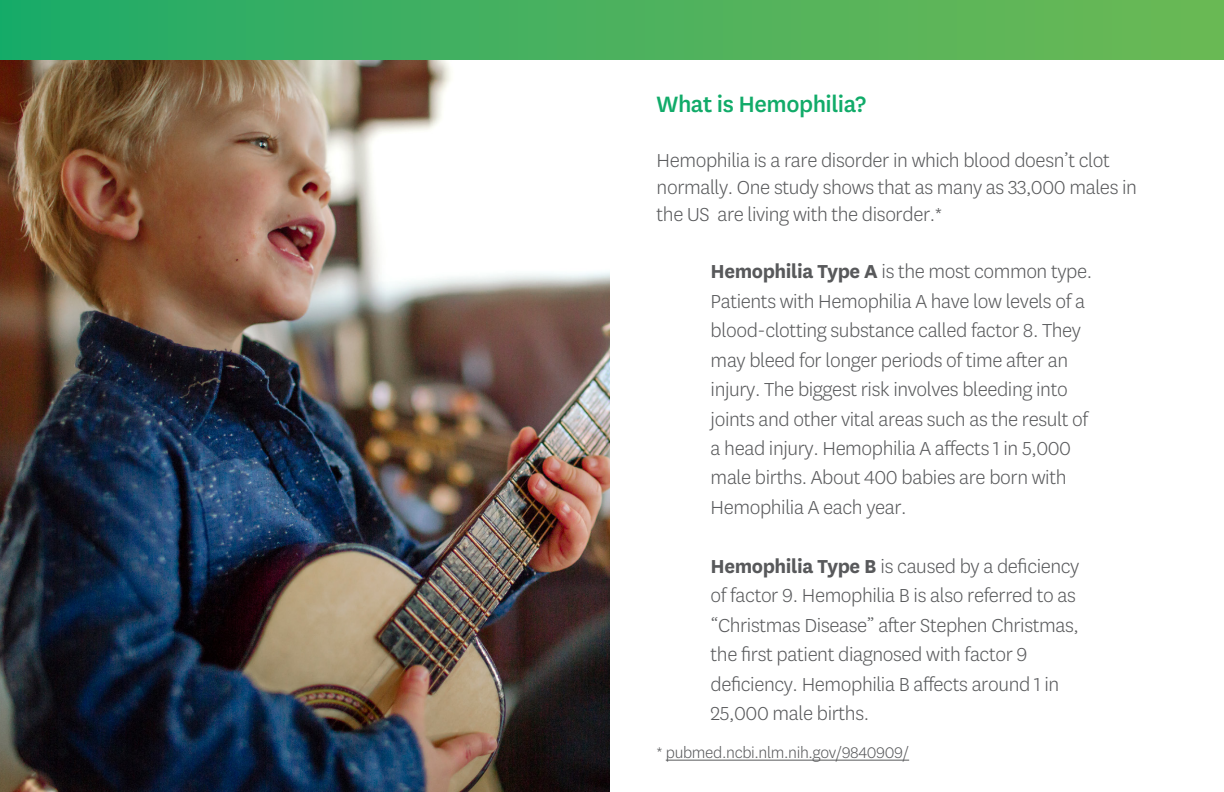
<style>
.page{position:relative;width:1224px;height:792px;background:#fff}
.page>*{position:absolute;margin:0;border:0;box-sizing:border-box;transform-origin:0 0}
.t1{font:500 26px "Centene Sans";letter-spacing:-.02em;color:#11ab69}
.t2{font:300 22px/29.4px "Centene Sans";letter-spacing:-.02em;color:#58595b}
.t3{font:300 18px "Centene Sans";letter-spacing:-.02em;color:#58595b}
.s1{font-weight:700}
</style>
<div class="page">
<img style="left:0;top:60px;width:610px;height:732px">
<div style="left:0;top:0;width:1224px;height:60px;background:linear-gradient(to right,#21ab68,#6fb954)"></div>
<hr style="left:666px;top:760px;width:243px;height:1px;background:#58595b">
<p class="t1" style="left:657px;top:90px;width:211px">What is Hemophilia?</p>
<p class="t2" style="left:657px;top:146px;width:482px;line-height:27.4px">Hemophilia is a rare disorder in which blood doesn’t clot normally. One study shows that as many as 33,000 males in the US are living with the disorder.*</p>
<p class="t2" style="left:711px;top:257px;width:383px"><span class="s1">Hemophilia Type A</span> is the most common type.<br>Patients with Hemophilia A have low levels of a blood-clotting substance called factor 8. They may bleed for longer periods of time after an injury. The biggest risk involves bleeding into joints and other vital areas such as the result of a head injury. Hemophilia A affects 1 in 5,000 male births. About 400 babies are born with Hemophilia A each year.</p>
<p class="t2" style="left:711px;top:551px;width:370px"><span class="s1">Hemophilia Type B</span> is caused by a deficiency of factor 9. Hemophilia B is also referred to as “Christmas Disease” after Stephen Christmas, the first patient diagnosed with factor 9 deficiency. Hemophilia B affects around 1 in 25,000 male births.</p>
<p class="t3" style="left:657px;top:742px;width:254px">* pubmed.ncbi.nlm.nih.gov/9840909/</p>
</div>
